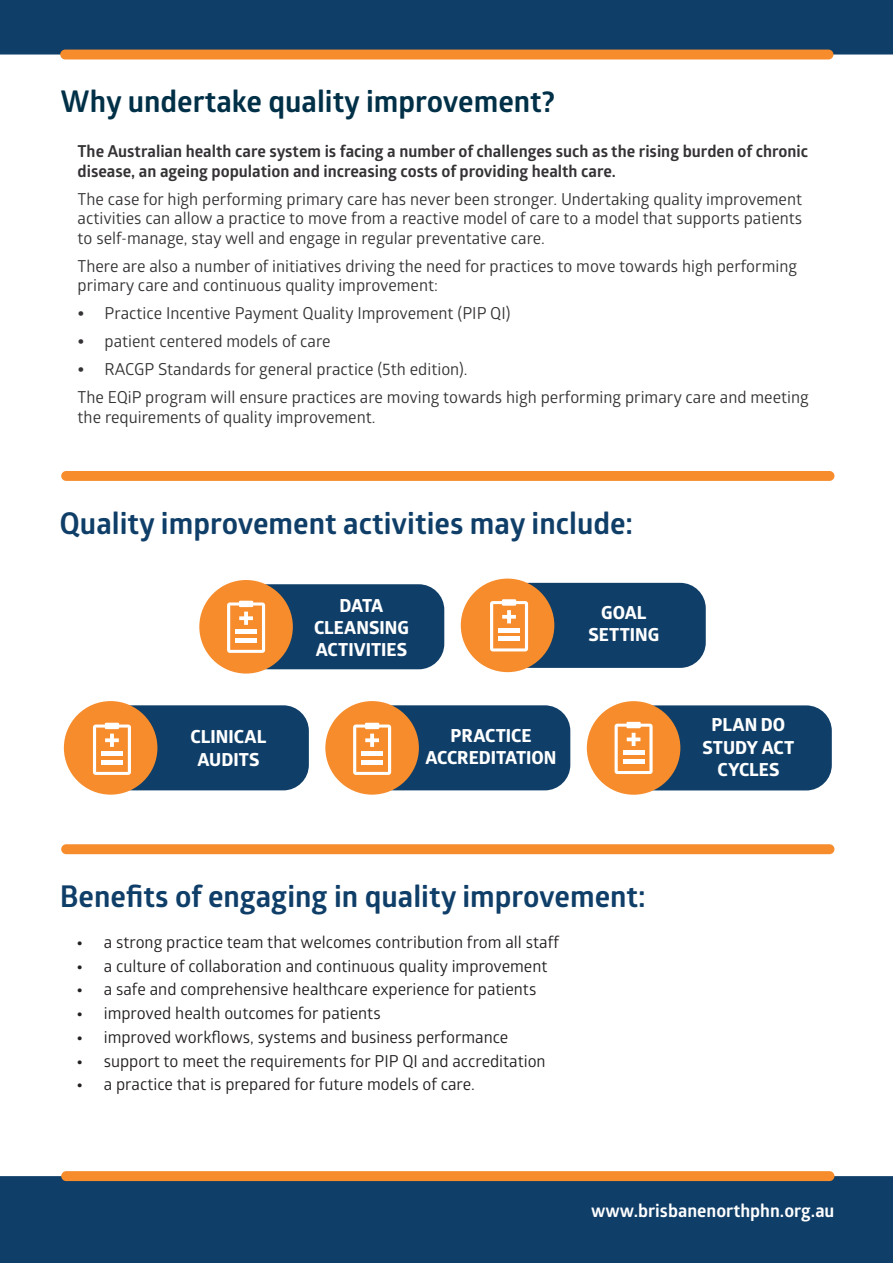
<style>
.page{position:relative;width:893px;height:1263px;background:#fff}
.page>*{position:absolute;margin:0;border:0;box-sizing:border-box;transform-origin:0 0}
.t1{font:700 30px "Glober";color:#0f3e68}
.t2{font:700 30px "Glober";color:#003047}
.t3{font:700 18px/22.2px "Globerx";color:#fff;text-align:center}
.t4{font:700 18px "Glober";color:#fff}
.t5{font:16.5px/19.5px "Glober";color:#353235}
.t6{font:16.5px "Glober";color:#231f20}
.t7{font:700 16.5px/19.5px "Glober";color:#353235}
.s1{font-family:"Globerx";font-weight:700;font-size:19.5px}
.s2{font-family:"Globerx";font-weight:700}
</style>
<div class="page">
<div style="left:0;top:0;width:893px;height:55px;background:#0f3e68"></div>
<div style="left:0;top:1176px;width:893px;height:87px;background:#0f3e68"></div>
<div style="left:60px;top:50px;width:773px;height:9px;background:#f68c2c;border-radius:5px"></div>
<div style="left:61px;top:471px;width:773px;height:10px;background:#f68c2c;border-radius:5px"></div>
<div style="left:61px;top:844px;width:773px;height:10px;background:#f68c2c;border-radius:5px"></div>
<div style="left:61px;top:1171px;width:773px;height:10px;background:#f68c2c;border-radius:5px"></div>
<div style="left:243px;top:584px;width:201px;height:85px;background:#0f3e68;border-radius:26px"></div>
<div style="left:369px;top:705px;width:201px;height:85px;background:#0f3e68;border-radius:26px"></div>
<div style="left:107px;top:705px;width:202px;height:85px;background:#0f3e68;border-radius:26px"></div>
<div style="left:504px;top:583px;width:202px;height:85px;background:#0f3e68;border-radius:26px"></div>
<div style="left:630px;top:705px;width:202px;height:85px;background:#0f3e68;border-radius:26px"></div>
<div style="left:199px;top:580px;width:94px;height:93px;background:#f68c2c;border-radius:50%"></div>
<div style="left:325px;top:701px;width:94px;height:94px;background:#f68c2c;border-radius:50%"></div>
<div style="left:64px;top:701px;width:93px;height:94px;background:#f68c2c;border-radius:50%"></div>
<div style="left:461px;top:579px;width:93px;height:93px;background:#f68c2c;border-radius:50%"></div>
<div style="left:587px;top:701px;width:93px;height:94px;background:#f68c2c;border-radius:50%"></div>
<svg style="left:227px;top:601px;width:38px;height:52px"></svg>
<svg style="left:353px;top:723px;width:38px;height:52px"></svg>
<svg style="left:93px;top:723px;width:38px;height:52px"></svg>
<svg style="left:490px;top:599px;width:38px;height:52px"></svg>
<svg style="left:615px;top:722px;width:38px;height:52px"></svg>
<h1 class="t2" style="left:61px;top:81px;width:496px">Why undertake quality improvement?</h1>
<p class="t7" style="left:78px;top:141px;width:732px">The Australian health care system is facing a number of challenges such as the rising burden of chronic disease, an ageing population and increasing costs of providing health care.</p>
<p class="t5" style="left:78px;top:189px;width:726px;text-align:justify">The case for high performing primary care has never been stronger. Undertaking quality improvement activities can allow a practice to move from a reactive model of care to a model that supports patients to self-manage, stay well and engage in regular preventative care.</p>
<p class="t5" style="left:78px;top:256px;width:721px">There are also a number of initiatives driving the need for practices to move towards high performing primary care and continuous quality improvement:</p>
<p class="t5" style="left:78px;top:303px;width:434px"><span class="s1">•</span> Practice Incentive Payment Quality Improvement (PIP QI)</p>
<p class="t5" style="left:78px;top:331px;width:255px"><span class="s1">•</span> patient centered models of care</p>
<p class="t5" style="left:78px;top:355px;width:733px;line-height:28px"><span class="s1">•</span> RACGP Standards for general practice (5th edition).<br>The EQiP program will ensure practices are moving towards high performing primary care and meeting</p>
<p class="t5" style="left:78px;top:407px;width:300px">the requirements of quality improvement.</p>
<h1 class="t1" style="left:60px;top:502px;width:575px">Quality improvement activities may include:</h1>
<p class="t3" style="left:191px;top:725px;width:77px">CLINICAL<br>AUDITS</p>
<p class="t3" style="left:314px;top:594px;width:96px">DATA<br>CLEANSING<br>ACTIVITIES</p>
<p class="t3" style="left:425px;top:724px;width:132px">PRACTICE<br>ACCREDITATION</p>
<p class="t3" style="left:588px;top:601px;width:72px">GOAL<br>SETTING</p>
<h1 class="t1" style="left:60px;top:875px;width:588px">Benefits of engaging in quality improvement:</h1>
<p class="t6" style="left:77px;top:930px;width:484px"><span class="s2">•</span> a strong practice team that welcomes contribution from all staff</p>
<p class="t6" style="left:77px;top:954px;width:472px"><span class="s2">•</span> a culture of collaboration and continuous quality improvement</p>
<p class="t6" style="left:77px;top:978px;width:461px"><span class="s2">•</span> a safe and comprehensive healthcare experience for patients</p>
<p class="t6" style="left:77px;top:1002px;width:305px"><span class="s2">•</span> improved health outcomes for patients</p>
<p class="t6" style="left:77px;top:1025px;width:433px"><span class="s2">•</span> improved workflows, systems and business performance</p>
<p class="t6" style="left:77px;top:1049px;width:470px"><span class="s2">•</span> support to meet the requirements for PIP QI and accreditation</p>
<p class="t6" style="left:77px;top:1073px;width:400px"><span class="s2">•</span> a practice that is prepared for future models of care.</p>
<p class="t3" style="left:702px;top:714px;width:93px">PLAN DO<br>STUDY ACT<br>CYCLES</p>
<p class="t4" style="left:591px;top:1198px;width:245px">www.brisbanenorthphn.org.au</p>
</div>
